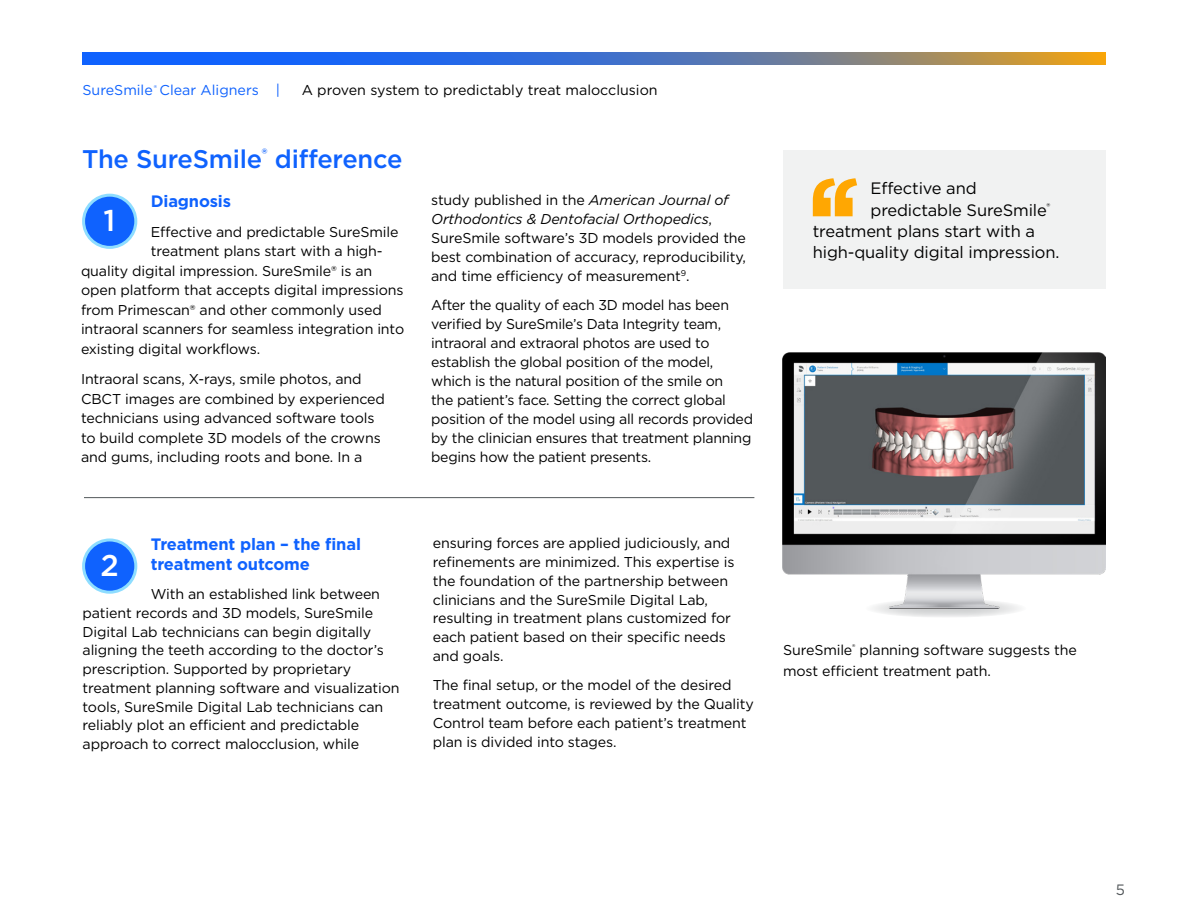
<style>
.page{position:relative;width:1188px;height:918px;background:#fff}
.page>*{position:absolute;margin:0;border:0;box-sizing:border-box;transform-origin:0 0}
.t1{font:500 30px "Gotham";color:#fff}
.t2{font:500 25.5px "Gotham";letter-spacing:-.01em;color:#0f62fe}
.t3{font:16.5px "Gotham";letter-spacing:-.01em;color:#000}
.t4{font:700 16.5px/19.5px "Gotham";letter-spacing:-.01em;color:#0f62fe}
.t5{font:15px "Gotham";color:#53585b}
.t6{font:14.25px/18.8px "Gotham";letter-spacing:-.01em;color:#000}
.t7{font:14.25px "Gotham";color:#0f62fe}
.s1{font-style:italic}
</style>
<div class="page">
<div style="left:84px;top:195px;width:52px;height:52px;background:#0f62fe;border-radius:50%"></div>
<div style="left:82px;top:194px;width:55px;height:55px;border:3px solid #8eddff;border-radius:50%"></div>
<div style="left:84px;top:540px;width:52px;height:52px;background:#0f62fe;border-radius:50%"></div>
<div style="left:82px;top:538px;width:55px;height:56px;border:3px solid #8eddff;border-radius:50%"></div>
<hr style="left:84px;top:497px;width:670px;height:1px;background:#53585b">
<svg style="left:865px;top:599px;width:162px;height:19px"></svg>
<img style="left:782px;top:352px;width:324px;height:257px">
<svg style="left:82px;top:53px;width:1024px;height:11px;background:#5375b6"></svg>
<div style="left:783px;top:150px;width:323px;height:138px;background:#f1f2f2"></div>
<svg style="left:813px;top:178px;width:44px;height:38px"></svg>
<p class="t7" style="left:82px;top:81px;width:199px">SureSmile<sup>®</sup> Clear Aligners |</p>
<p class="t6" style="left:302px;top:81px;width:358px">A proven system to predictably treat malocclusion</p>
<h2 class="t2" style="left:82px;top:142px;width:322px">The SureSmile<sup>®</sup> difference</h2>
<p class="t4" style="left:151px;top:191px;width:82px">Diagnosis</p>
<p class="t6" style="left:151px;top:222px;width:249px">Effective and predictable SureSmile</p>
<p class="t6" style="left:151px;top:242px;width:233px">treatment plans start with a high-</p>
<p class="t6" style="left:81px;top:261px;width:293px">quality digital impression. SureSmile® is an</p>
<p class="t6" style="left:81px;top:281px;width:324px">open platform that accepts digital impressions</p>
<p class="t6" style="left:81px;top:300px;width:302px">from Primescan® and other commonly used</p>
<p class="t6" style="left:81px;top:320px;width:325px">intraoral scanners for seamless integration into</p>
<p class="t6" style="left:81px;top:339px;width:181px">existing digital workflows.</p>
<p class="t6" style="left:81px;top:369px;width:305px;line-height:19.5px">Intraoral scans, X-rays, smile photos, and CBCT images are combined by experienced technicians using advanced software tools to build complete 3D models of the crowns and gums, including roots and bone. In a</p>
<h1 class="t1" style="left:104px;top:201px;width:13px">1</h1>
<p class="t6" style="left:431px;top:190px;width:316px">study published in the <span class="s1">American Journal of Orthodontics &amp; Dentofacial Orthopedics</span>, SureSmile software’s 3D models provided the best combination of accuracy, reproducibility, and time efficiency of measurement<sup>9</sup>.</p>
<p class="t6" style="left:431px;top:296px;width:323px">After the quality of each 3D model has been verified by SureSmile’s Data Integrity team, intraoral and extraoral photos are used to establish the global position of the model, which is the natural position of the smile on<br>the patient’s face. Setting the correct global position of the model using all records provided by the clinician ensures that treatment planning begins how the patient presents.</p>
<p class="t4" style="left:151px;top:534px;width:212px">Treatment plan – the final treatment outcome</p>
<p class="t6" style="left:83px;top:584px;width:319px;text-indent:68px">With an established link between patient records and 3D models, SureSmile Digital Lab technicians can begin digitally aligning the teeth according to the doctor’s prescription. Supported by proprietary treatment planning software and visualization tools, SureSmile Digital Lab technicians can reliably plot an efficient and predictable approach to correct malocclusion, while</p>
<h1 class="t1" style="left:100px;top:546px;width:20px">2</h1>
<p class="t6" style="left:433px;top:534px;width:303px">ensuring forces are applied judiciously, and refinements are minimized. This expertise is the foundation of the partnership between clinicians and the SureSmile Digital Lab, resulting in treatment plans customized for each patient based on their specific needs and goals.</p>
<p class="t6" style="left:433px;top:676px;width:323px">The final setup, or the model of the desired treatment outcome, is reviewed by the Quality Control team before each patient’s treatment plan is divided into stages.</p>
<p class="t3" style="left:871px;top:178px;width:107px">Effective and</p>
<p class="t3" style="left:871px;top:199px;width:181px">predictable SureSmile<sup>®</sup></p>
<p class="t3" style="left:813px;top:220px;width:224px">treatment plans start with a</p>
<p class="t3" style="left:813px;top:241px;width:248px">high-quality digital impression.</p>
<p class="t6" style="left:783px;top:639px;width:295px;line-height:21px">SureSmile<sup>®</sup> planning software suggests the most efficient treatment path.</p>
<p class="t5" style="left:1116px;top:880px;width:11px">5</p>
</div>
